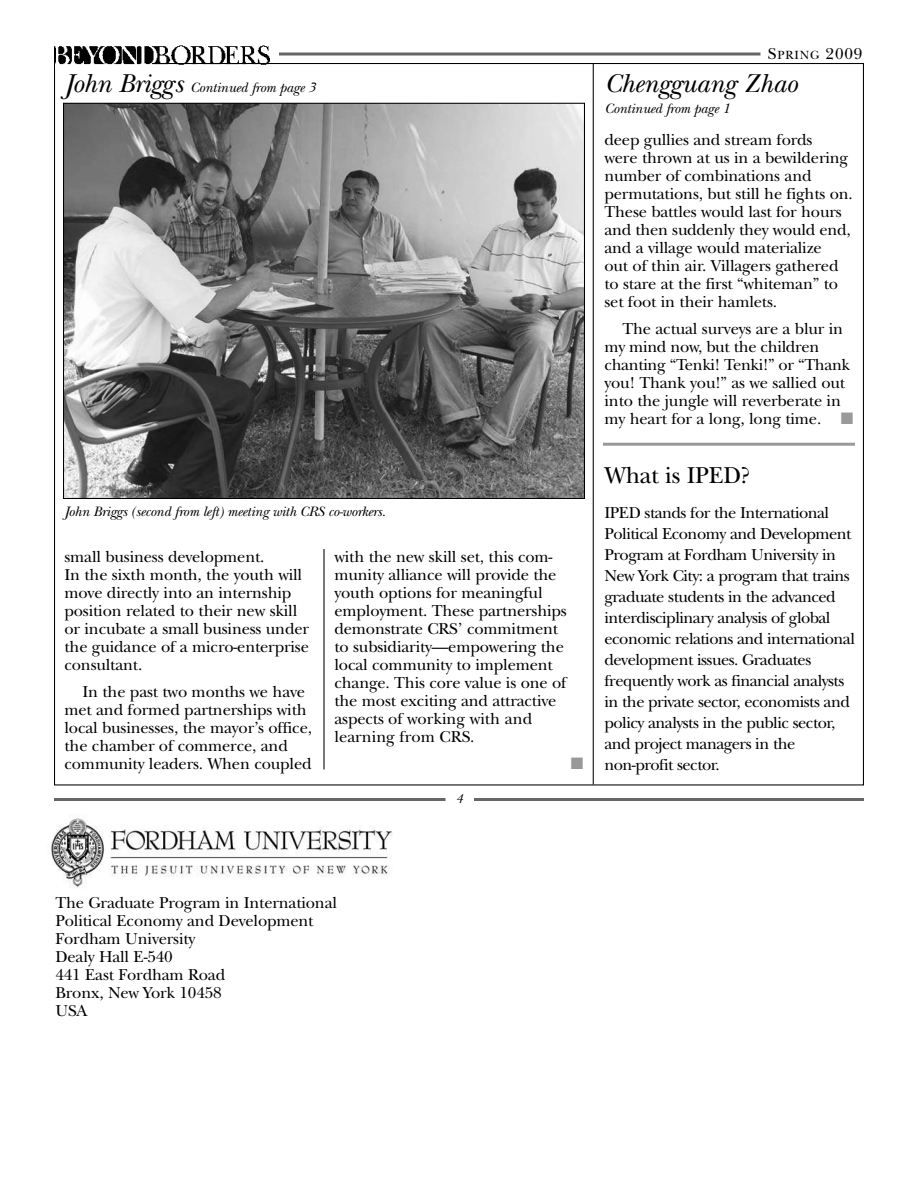
<style>
.page{position:relative;width:918px;height:1188px;background:#fff}
.page>*{position:absolute;margin:0;border:0;box-sizing:border-box;transform-origin:0 0}
.t1{font:italic 27px "New Baskerville";letter-spacing:-.01em;color:#000}
.t2{font:24px "New Baskerville";letter-spacing:-.01em;color:#000}
.t3{font:16.5px/18px "New Baskerville";letter-spacing:-.01em;color:#000}
.t4{font:16.5px/21px "New Baskerville";letter-spacing:-.03em;color:#000}
.t5{font:16.5px "Zapf Dingbats";color:#999}
.t6{font:italic 14.25px "New Baskerville";letter-spacing:-.01em;color:#000}
.t7{font:italic 13.5px "New Baskerville";color:#000}
.s1{font-size:27px}
.s2{font-size:12.3px}
.s3{color:#999}
</style>
<div class="page">
<hr style="left:54px;top:798px;width:392px;height:3px;background:#666">
<hr style="left:474px;top:798px;width:390px;height:3px;background:#666">
<svg style="left:279px;top:52px;width:481px;height:4px;background:#8c8c8c"></svg>
<hr style="left:593px;top:63px;width:1px;height:721px;background:#000">
<img style="left:65px;top:105px;width:518px;height:392px">
<hr style="left:323px;top:549px;width:2px;height:221px;background:#000">
<img style="left:51px;top:818px;width:342px;height:70px">
<img style="left:54px;top:45px;width:218px;height:22px">
<hr style="left:603px;top:443px;width:252px;height:3px;background:#999">
<p class="t6" style="left:64px;top:82px;width:252px"><span class="s1">John Briggs</span> Continued from page 3</p>
<p class="t6" style="left:65px;top:506px;width:323px">John Briggs (second from left) meeting with CRS co-workers.</p>
<p class="t3" style="left:64px;top:550px;width:246px">small business development.<br>In the sixth month, the youth will move directly into an internship position related to their new skill or incubate a small business under the guidance of a micro-enterprise consultant.</p>
<p class="t3" style="left:64px;top:685px;width:249px;text-indent:18px">In the past two months we have met and formed partnerships with local businesses, the mayor’s office, the chamber of commerce, and community leaders. When coupled</p>
<p class="t3" style="left:334px;top:549px;width:234px">with the new skill set, this com&shy;munity alliance will provide the youth options for meaningful employment. These partnerships demonstrate CRS’ commitment to subsidiarity—empowering the local community to implement change. This core value is one of the most exciting and attractive aspects of working with and learning from CRS.</p>
<p class="t7" style="left:456px;top:793px;width:9px">4</p>
<p class="t5" style="left:571px;top:755px;width:14px">■</p>
<p class="t3" style="left:768px;top:46px;width:96px">S<span class="s2">PRING</span> 2009</p>
<h1 class="t1" style="left:604px;top:73px;width:194px">Chengguang Zhao</h1>
<p class="t6" style="left:604px;top:103px;width:127px">Continued from page 1</p>
<p class="t3" style="left:604px;top:132px;width:250px">deep gullies and stream fords<br>were thrown at us in a bewildering number of combinations and permutations, but still he fights on.<br>These battles would last for hours and then suddenly they would end, and a village would materialize<br>out of thin air. Villagers gathered to stare at the first “whiteman” to set foot in their hamlets.</p>
<p class="t3" style="left:604px;top:321px;width:250px;text-indent:18px">The actual surveys are a blur in my mind now, but the children chanting “Tenki! Tenki!” or “Thank you! Thank you!” as we sallied out into the jungle will reverberate in my heart for a long, long time. <span class="s3">■</span></p>
<h2 class="t2" style="left:604px;top:467px;width:148px">What is IPED?</h2>
<p class="t4" style="left:604px;top:504px;width:252px">IPED stands for the International Political Economy and Development Program at Fordham University in New York City: a program that trains graduate students in the advanced interdisciplinary analysis of global economic relations and international development issues. Graduates frequently work as financial analysts in the private sector, economists and policy analysts in the public sector, and project managers in the non-profit sector.</p>
<p class="t3" style="left:56px;top:895px;width:283px">The Graduate Program in International<br>Political Economy and Development<br>Fordham University<br>Dealy Hall E-540<br>441 East Fordham Road<br>Bronx, New York 10458<br>USA</p>
</div>
